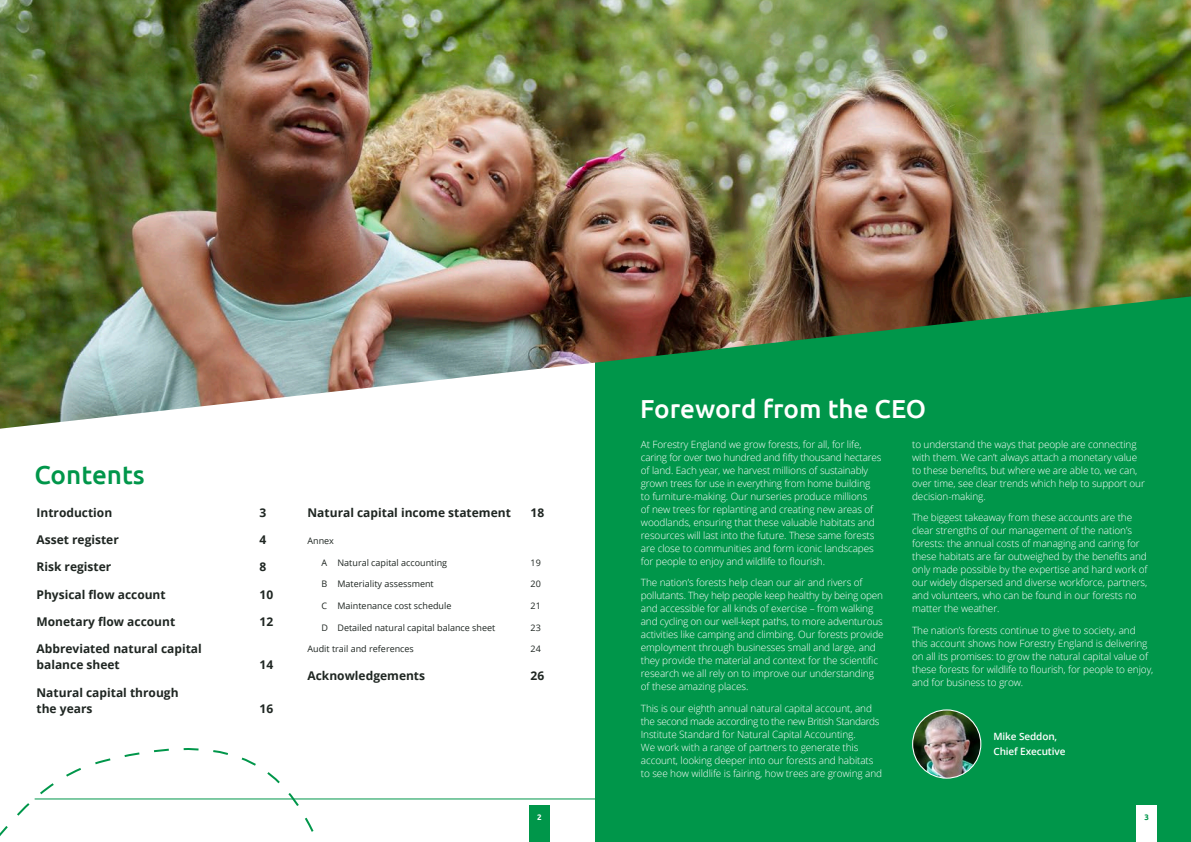
<style>
.page{position:relative;width:1191px;height:842px;background:#fff}
.page>*{position:absolute;margin:0;border:0;box-sizing:border-box;transform-origin:0 0}
.t1{font:500 26px "Ubuntu";color:#fff}
.t2{font:500 26px "Ubuntu";color:#00964a}
.t3{font:700 12px/16px "Open Sans";color:#1f2622}
.t4{font:300 10px/13px "Open Sans";letter-spacing:-.01em;color:#fff}
.t5{font:600 10px/14.8px "Open Sans";letter-spacing:-.01em;color:#fff}
.t6{font:9px "Open Sans";color:#1f2622}
.t7{font:700 8px "Ubuntu";color:#fff}
.t8{font:700 8px "Ubuntu";color:#00964a}
</style>
<div class="page">
<div style="left:595px;top:81px;width:596px;height:761px;background:#00964a"></div>
<div style="left:529px;top:806px;width:20px;height:36px;background:#00964a"></div>
<div style="left:1136px;top:806px;width:21px;height:36px;background:#fff"></div>
<hr style="left:35px;top:799px;width:1122px;height:1px;background:#00964a">
<img style="left:0;top:0;width:1191px;height:429px">
<svg style="left:124px;top:748px;width:104px;height:9px"></svg>
<svg style="left:0;top:757px;width:449px;height:79px"></svg>
<img style="left:912px;top:710px;width:68px;height:68px;border-radius:34px">
<div style="left:912px;top:709px;width:69px;height:70px;border:1px solid #fff;border-radius:50%"></div>
<h1 class="t2" style="left:34px;top:458px;width:112px">Contents</h1>
<p class="t3" style="left:36px;top:504px;width:77px">Introduction</p>
<p class="t3" style="left:260px;top:504px;width:8px">3</p>
<p class="t3" style="left:36px;top:531px;width:84px">Asset register</p>
<p class="t3" style="left:260px;top:531px;width:8px">4</p>
<p class="t3" style="left:37px;top:559px;width:76px">Risk register</p>
<p class="t3" style="left:260px;top:559px;width:8px">8</p>
<p class="t3" style="left:37px;top:586px;width:131px">Physical flow account</p>
<p class="t3" style="left:260px;top:586px;width:15px">10</p>
<p class="t3" style="left:37px;top:613px;width:140px">Monetary flow account</p>
<p class="t3" style="left:260px;top:613px;width:15px">12</p>
<p class="t3" style="left:37px;top:641px;width:167px">Abbreviated natural capital balance sheet</p>
<p class="t3" style="left:260px;top:657px;width:15px">14</p>
<p class="t3" style="left:37px;top:684px;width:143px">Natural capital through the years</p>
<p class="t3" style="left:260px;top:700px;width:15px">16</p>
<p class="t3" style="left:307px;top:504px;width:205px">Natural capital income statement</p>
<p class="t3" style="left:530px;top:504px;width:15px">18</p>
<p class="t6" style="left:307px;top:534px;width:28px">Annex</p>
<p class="t6" style="left:321px;top:556px;width:127px">A Natural capital accounting</p>
<p class="t6" style="left:530px;top:556px;width:12px">19</p>
<p class="t6" style="left:321px;top:578px;width:114px">B Materiality assessment</p>
<p class="t6" style="left:530px;top:578px;width:12px">20</p>
<p class="t6" style="left:321px;top:599px;width:131px">C Maintenance cost schedule</p>
<p class="t6" style="left:530px;top:599px;width:12px">21</p>
<p class="t6" style="left:321px;top:621px;width:175px">D Detailed natural capital balance sheet</p>
<p class="t6" style="left:530px;top:621px;width:12px">23</p>
<p class="t6" style="left:307px;top:643px;width:108px">Audit trail and references</p>
<p class="t6" style="left:530px;top:643px;width:12px">24</p>
<p class="t3" style="left:307px;top:667px;width:119px">Acknowledgements</p>
<p class="t3" style="left:530px;top:667px;width:15px">26</p>
<h1 class="t1" style="left:640px;top:392px;width:287px">Foreword from the CEO</h1>
<p class="t4" style="left:641px;top:437px;width:242px">At Forestry England we grow forests, for all, for life, caring for over two hundred and fifty thousand hectares of land. Each year, we harvest millions of sustainably grown trees for use in everything from home building to furniture-making. Our nurseries produce millions<br>of new trees for replanting and creating new areas of woodlands, ensuring that these valuable habitats and resources will last into the future. These same forests are close to communities and form iconic landscapes for people to enjoy and wildlife to flourish.</p>
<p class="t4" style="left:641px;top:576px;width:244px">The nation’s forests help clean our air and rivers of pollutants. They help people keep healthy by being open and accessible for all kinds of exercise – from walking and cycling on our well-kept paths, to more adventurous activities like camping and climbing. Our forests provide employment through businesses small and large, and they provide the material and context for the scientific research we all rely on to improve our understanding of these amazing places.</p>
<p class="t4" style="left:641px;top:701px;width:243px">This is our eighth annual natural capital account, and the second made according to the new British Standards Institute Standard for Natural Capital Accounting.<br>We work with a range of partners to generate this account, looking deeper into our forests and habitats to see how wildlife is fairing, how trees are growing and</p>
<p class="t4" style="left:912px;top:437px;width:234px">to understand the ways that people are connecting with them. We can’t always attach a monetary value to these benefits, but where we are able to, we can, over time, see clear trends which help to support our decision-making.</p>
<p class="t4" style="left:912px;top:511px;width:237px">The biggest takeaway from these accounts are the clear strengths of our management of the nation’s forests: the annual costs of managing and caring for these habitats are far outweighed by the benefits and only made possible by the expertise and hard work of our widely dispersed and diverse workforce, partners, and volunteers, who can be found in our forests no matter the weather.</p>
<p class="t4" style="left:912px;top:623px;width:243px">The nation’s forests continue to give to society, and this account shows how Forestry England is delivering on all its promises: to grow the natural capital value of these forests for wildlife to flourish, for people to enjoy, and for business to grow.</p>
<p class="t5" style="left:993px;top:729px;width:74px">Mike Seddon,<br>Chief Executive</p>
<p class="t7" style="left:537px;top:813px;width:6px">2</p>
<p class="t8" style="left:1144px;top:813px;width:6px">3</p>
</div>
